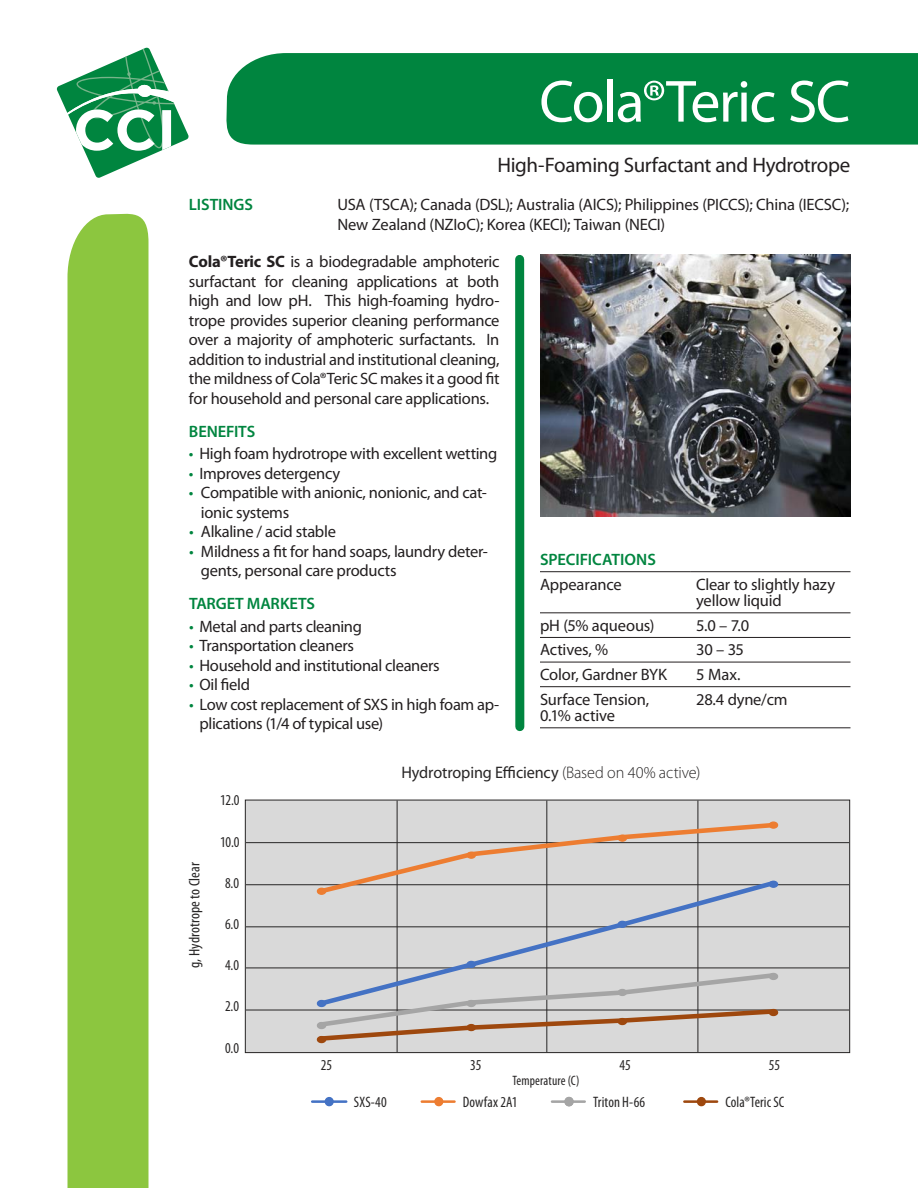
<style>
.page{position:relative;width:918px;height:1188px;background:#fff}
.page>*{position:absolute;margin:0;border:0;box-sizing:border-box;transform-origin:0 0}
.t1{font:60px "Myriad Pro";letter-spacing:-.03em;color:#fff}
.t2{font:21px "Myriad Pro";letter-spacing:-.02em;color:#231f20}
.t3{font:16.65px "Myriad Pro";letter-spacing:-.01em;color:#272525}
.t4{font:16.5px/19.5px "Myriad Pro";letter-spacing:-.015em;color:#231f20}
.t5{font:600 16.5px "Myriad Pro";letter-spacing:-.01em;color:#00853f}
.t6{font:condensed 15.15px "Myriad Pro";color:#272525}
.t7{font:condensed 13.65px "Myriad Pro";letter-spacing:.01em;color:#272525}
.s1{font-weight:700}
.s2{color:#00853f}
.s3{font-weight:300}
</style>
<div class="page">
<div style="left:226px;top:53px;width:692px;height:92px;background:#00853f"></div>
<svg style="left:56px;top:47px;width:133px;height:131px"></svg>
<div style="left:68px;top:213px;width:80px;height:975px;background:#8cc63f"></div>
<div style="left:515px;top:259px;width:9px;height:468px;background:#00853f"></div>
<img style="left:540px;top:255px;width:310px;height:261px">
<hr style="left:690px;top:571px;width:160px;height:1px;background:#231f20">
<hr style="left:540px;top:612px;width:310px;height:1px;background:#231f20">
<hr style="left:540px;top:637px;width:310px;height:1px;background:#231f20">
<hr style="left:540px;top:662px;width:310px;height:1px;background:#231f20">
<hr style="left:540px;top:686px;width:310px;height:1px;background:#231f20">
<hr style="left:540px;top:727px;width:310px;height:1px;background:#231f20">
<hr style="left:540px;top:571px;width:150px;height:1px;background:#231f20">
<div style="left:245px;top:800px;width:605px;height:253px;background:#d9d9d9"></div>
<div style="left:245px;top:800px;width:605px;height:253px;border:1px solid #272525"></div>
<hr style="left:246px;top:1010px;width:603px;height:1px;background:#272525">
<hr style="left:246px;top:968px;width:603px;height:1px;background:#272525">
<hr style="left:246px;top:926px;width:603px;height:1px;background:#272525">
<hr style="left:246px;top:884px;width:603px;height:1px;background:#272525">
<hr style="left:246px;top:842px;width:603px;height:1px;background:#272525">
<hr style="left:397px;top:801px;width:1px;height:251px;background:#272525">
<hr style="left:546px;top:801px;width:1px;height:251px;background:#272525">
<hr style="left:698px;top:801px;width:1px;height:251px;background:#272525">
<svg style="left:315px;top:897px;width:463px;height:73px"></svg>
<div style="left:467px;top:961px;width:8px;height:6px;background:#4472c4;border-radius:50%"></div>
<div style="left:467px;top:961px;width:9px;height:7px;border:1px solid #4472c4;border-radius:50%"></div>
<div style="left:618px;top:921px;width:8px;height:6px;background:#4472c4;border-radius:50%"></div>
<div style="left:618px;top:921px;width:9px;height:7px;border:1px solid #4472c4;border-radius:50%"></div>
<svg style="left:315px;top:820px;width:463px;height:77px"></svg>
<div style="left:317px;top:888px;width:9px;height:6px;background:#ed7d31;border-radius:50%"></div>
<div style="left:317px;top:888px;width:9px;height:7px;border:1px solid #ed7d31;border-radius:50%"></div>
<div style="left:467px;top:852px;width:8px;height:6px;background:#ed7d31;border-radius:50%"></div>
<div style="left:467px;top:852px;width:9px;height:7px;border:1px solid #ed7d31;border-radius:50%"></div>
<div style="left:618px;top:835px;width:8px;height:6px;background:#ed7d31;border-radius:50%"></div>
<div style="left:618px;top:835px;width:9px;height:7px;border:1px solid #ed7d31;border-radius:50%"></div>
<div style="left:769px;top:822px;width:9px;height:6px;background:#ed7d31;border-radius:50%"></div>
<div style="left:769px;top:821px;width:9px;height:8px;border:1px solid #ed7d31;border-radius:50%"></div>
<svg style="left:316px;top:970px;width:462px;height:73px"></svg>
<div style="left:317px;top:1037px;width:9px;height:6px;background:#9e480e;border-radius:50%"></div>
<div style="left:317px;top:1036px;width:9px;height:7px;border:1px solid #9e480e;border-radius:50%"></div>
<div style="left:467px;top:1025px;width:8px;height:6px;background:#9e480e;border-radius:50%"></div>
<div style="left:467px;top:1024px;width:9px;height:7px;border:1px solid #9e480e;border-radius:50%"></div>
<div style="left:618px;top:1019px;width:8px;height:6px;background:#9e480e;border-radius:50%"></div>
<div style="left:618px;top:1018px;width:9px;height:7px;border:1px solid #9e480e;border-radius:50%"></div>
<div style="left:769px;top:1010px;width:9px;height:6px;background:#9e480e;border-radius:50%"></div>
<div style="left:769px;top:1009px;width:9px;height:7px;border:1px solid #9e480e;border-radius:50%"></div>
<hr style="left:312px;top:1100px;width:34px;height:3px;background:#4472c4">
<div style="left:325px;top:1098px;width:8px;height:8px;background:#4472c4;border-radius:50%"></div>
<div style="left:325px;top:1097px;width:9px;height:9px;border:1px solid #4472c4;border-radius:50%"></div>
<hr style="left:422px;top:1100px;width:33px;height:3px;background:#ed7d31">
<div style="left:435px;top:1098px;width:8px;height:8px;background:#ed7d31;border-radius:50%"></div>
<div style="left:434px;top:1097px;width:9px;height:9px;border:1px solid #ed7d31;border-radius:50%"></div>
<hr style="left:552px;top:1100px;width:33px;height:3px;background:#a5a5a5">
<div style="left:565px;top:1098px;width:8px;height:8px;background:#a5a5a5;border-radius:50%"></div>
<div style="left:564px;top:1097px;width:10px;height:9px;border:1px solid #a5a5a5;border-radius:50%"></div>
<hr style="left:684px;top:1100px;width:33px;height:3px;background:#9e480e">
<div style="left:697px;top:1098px;width:8px;height:8px;background:#9e480e;border-radius:50%"></div>
<div style="left:697px;top:1097px;width:9px;height:9px;border:1px solid #9e480e;border-radius:50%"></div>
<h1 class="t1" style="left:539px;top:79px;width:313px">Cola®Teric SC</h1>
<p class="t2" style="left:498px;top:157px;width:354px">High-Foaming Surfactant and Hydrotrope</p>
<p class="t5" style="left:189px;top:195px;width:65px">LISTINGS</p>
<p class="t4" style="left:337px;top:196px;width:513px">USA (TSCA); Canada (DSL); Australia (AICS); Philippines (PICCS); China (IECSC);<br>New Zealand (NZIoC); Korea (KECI); Taiwan (NECI)</p>
<p class="t4" style="left:189px;top:254px;width:312px;text-align:justify"><span class="s1">Cola®Teric SC</span> is a biodegradable amphoteric surfactant for cleaning applications at both high and low pH. This high-foaming hydro&shy;trope provides superior cleaning performance over a majority of amphoteric surfactants. In addition to industrial and institutional cleaning, the mildness of Cola®Teric SC makes it a good fit for household and personal care applications.</p>
<p class="t5" style="left:189px;top:421px;width:68px">BENEFITS</p>
<p class="t4" style="left:189px;top:446px;width:310px"><span class="s2">•</span> High foam hydrotrope with excellent wetting</p>
<p class="t4" style="left:189px;top:465px;width:153px"><span class="s2">•</span> Improves detergency</p>
<p class="t4" style="left:201px;top:485px;width:287px;text-indent:-12px"><span class="s2">•</span> Compatible with anionic, nonionic, and cat&shy;ionic systems</p>
<p class="t4" style="left:189px;top:524px;width:149px"><span class="s2">•</span> Alkaline / acid stable</p>
<p class="t4" style="left:201px;top:543px;width:288px;text-indent:-12px"><span class="s2">•</span> Mildness a fit for hand soaps, laundry deter&shy;gents, personal care products</p>
<p class="t5" style="left:189px;top:594px;width:128px">TARGET MARKETS</p>
<p class="t4" style="left:189px;top:618px;width:175px"><span class="s2">•</span> Metal and parts cleaning</p>
<p class="t4" style="left:189px;top:638px;width:167px"><span class="s2">•</span> Transportation cleaners</p>
<p class="t4" style="left:189px;top:657px;width:252px"><span class="s2">•</span> Household and institutional cleaners</p>
<p class="t4" style="left:189px;top:677px;width:63px"><span class="s2">•</span> Oil field</p>
<p class="t4" style="left:199px;top:696px;width:301px;text-indent:-10px"><span class="s2">•</span> Low cost replacement of SXS in high foam ap&shy;plications (1/4 of typical use)</p>
<p class="t5" style="left:540px;top:550px;width:117px">SPECIFICATIONS</p>
<p class="t4" style="left:540px;top:576px;width:83px">Appearance</p>
<p class="t4" style="left:696px;top:577px;width:141px;line-height:16.5px">Clear to slightly hazy yellow liquid</p>
<p class="t4" style="left:540px;top:617px;width:116px">pH (5% aqueous)</p>
<p class="t4" style="left:696px;top:617px;width:55px">5.0 – 7.0</p>
<p class="t4" style="left:540px;top:642px;width:70px">Actives, %</p>
<p class="t4" style="left:696px;top:642px;width:49px">30 – 35</p>
<p class="t4" style="left:540px;top:666px;width:129px">Color, Gardner BYK</p>
<p class="t4" style="left:696px;top:666px;width:46px">5 Max.</p>
<p class="t4" style="left:540px;top:692px;width:111px;line-height:16.5px">Surface Tension,<br>0.1% active</p>
<p class="t4" style="left:696px;top:691px;width:93px">28.4 dyne/cm</p>
<p class="t6" style="left:189px;top:968px;width:107px;rotate:-90deg">g, Hydrotrope to Clear</p>
<p class="t6" style="left:220px;top:795px;width:21px">12.0</p>
<p class="t6" style="left:220px;top:836px;width:21px">10.0</p>
<p class="t6" style="left:225px;top:877px;width:16px">8.0</p>
<p class="t6" style="left:225px;top:918px;width:16px">6.0</p>
<p class="t6" style="left:225px;top:959px;width:16px">4.0</p>
<p class="t6" style="left:225px;top:1001px;width:16px">2.0</p>
<p class="t6" style="left:225px;top:1042px;width:16px">0.0</p>
<p class="t3" style="left:401px;top:766px;width:300px">Hydrotroping Efficiency <span class="s3">(Based on 40% active)</span></p>
<p class="t6" style="left:321px;top:1060px;width:13px">25</p>
<p class="t6" style="left:470px;top:1060px;width:13px">35</p>
<p class="t6" style="left:620px;top:1060px;width:13px">45</p>
<p class="t6" style="left:769px;top:1060px;width:13px">55</p>
<p class="t7" style="left:512px;top:1075px;width:68px">Temperature (C)</p>
<p class="t6" style="left:354px;top:1096px;width:34px">SXS-40</p>
<p class="t6" style="left:463px;top:1096px;width:56px">Dowfax 2A1</p>
<p class="t6" style="left:593px;top:1096px;width:53px">Triton H-66</p>
<p class="t6" style="left:725px;top:1096px;width:60px">Cola®Teric SC</p>
</div>
